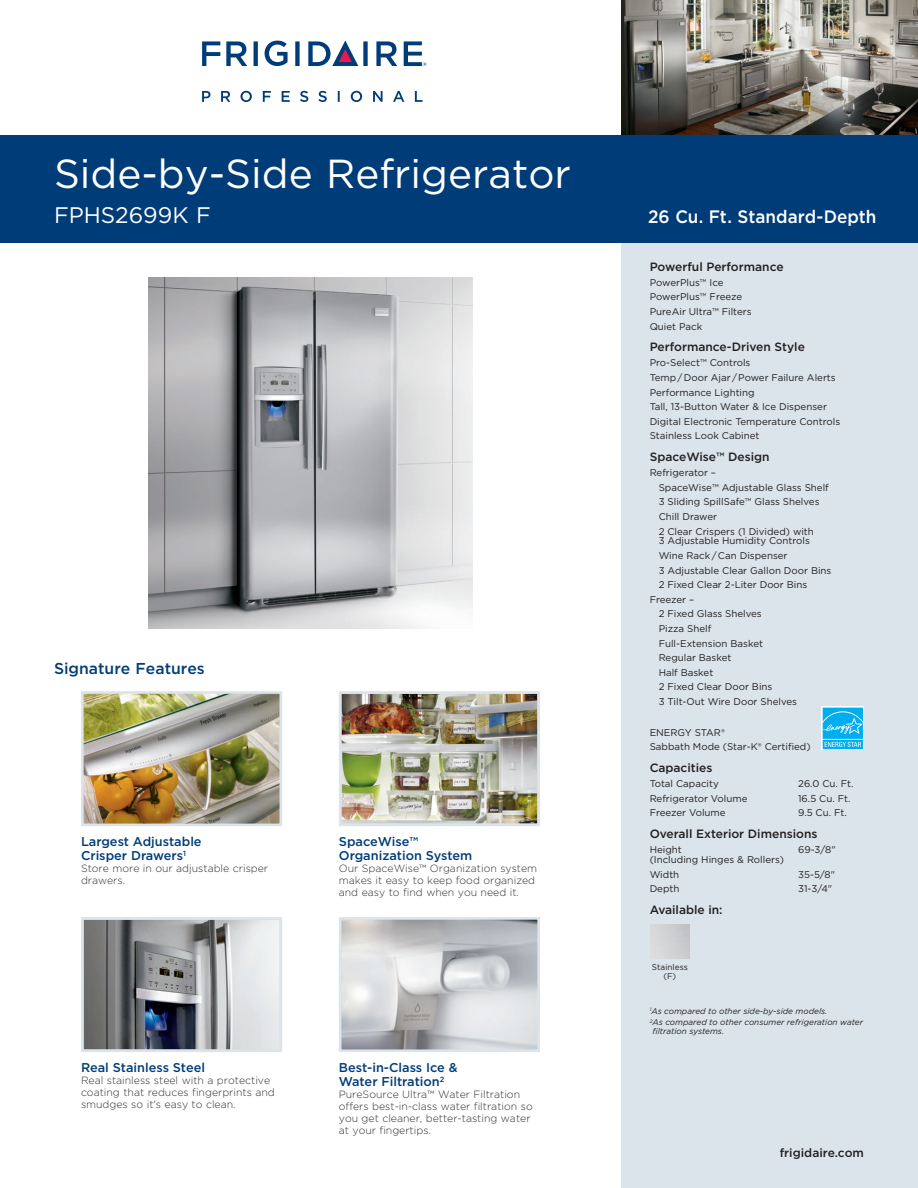
<style>
.page{position:relative;width:918px;height:1188px;background:#fff}
.page>*{position:absolute;margin:0;border:0;box-sizing:border-box;transform-origin:0 0}
.t1{font:40.5px "Gotham";color:#fff}
.t2{font:22.5px "Gotham";color:#fff}
.t3{font:500 18px "Gotham";color:#fff;scale:.95 1}
.t4{font:500 15.75px "Gotham";color:#003d78}
.t5{font:500 12.75px/14.2px "Gotham";color:#003d78}
.t6{font:500 12px "Gotham";color:#231f20}
.t7{font:300 10.5px/12px "Gotham";color:#312f30}
.t8{font:9.75px/14.5px "Gotham";color:#231f20}
.t9{font:italic 8.25px/11.6px "Gotham";color:#231f20}
.t10{font:8.25px/9px "Gotham";color:#231f20;text-align:center}
</style>
<div class="page">
<img style="left:148px;top:277px;width:324px;height:351px">
<div style="left:621px;top:0;width:297px;height:1188px;background:#dbe4ea"></div>
<img style="left:621px;top:0;width:297px;height:135px">
<div style="left:0;top:135px;width:918px;height:108px;background:#003d78"></div>
<svg style="left:202px;top:40px;width:225px;height:62px"></svg>
<svg style="left:822px;top:707px;width:42px;height:43px"></svg>
<svg style="left:823px;top:708px;width:40px;height:41px;background:#28baf1"></svg>
<img style="left:85px;top:695px;width:193px;height:127px">
<div style="left:81px;top:691px;width:201px;height:135px;border:3px solid #dbe4ea"></div>
<img style="left:343px;top:695px;width:193px;height:127px">
<div style="left:339px;top:691px;width:201px;height:135px;border:3px solid #dbe4ea"></div>
<img style="left:343px;top:921px;width:193px;height:127px">
<div style="left:339px;top:917px;width:201px;height:135px;border:3px solid #dbe4ea"></div>
<svg style="left:85px;top:921px;width:193px;height:127px;background:#95979a"></svg>
<div style="left:81px;top:917px;width:201px;height:135px;border:3px solid #dbe4ea"></div>
<h1 class="t1" style="left:54px;top:147px;width:518px">Side-by-Side Refrigerator</h1>
<h2 class="t2" style="left:54px;top:201px;width:158px">FPHS2699K F</h2>
<h3 class="t4" style="left:54px;top:658px;width:152px">Signature Features</h3>
<h3 class="t5" style="left:81px;top:834px;width:122px">Largest Adjustable<br>Crisper Drawers<sup>1</sup></h3>
<p class="t7" style="left:81px;top:862px;width:189px">Store more in our adjustable crisper drawers.</p>
<h3 class="t5" style="left:339px;top:834px;width:135px">SpaceWise™<br>Organization System</h3>
<p class="t7" style="left:339px;top:862px;width:200px">Our SpaceWise™ Organization system makes it easy to keep food organized and easy to find when you need it.</p>
<h3 class="t5" style="left:81px;top:1060px;width:126px">Real Stainless Steel</h3>
<p class="t7" style="left:81px;top:1074px;width:195px">Real stainless steel with a protective coating that reduces fingerprints and smudges so it's easy to clean.</p>
<h3 class="t5" style="left:339px;top:1060px;width:120px">Best-in-Class Ice &amp;<br>Water Filtration<sup>2</sup></h3>
<p class="t7" style="left:339px;top:1088px;width:195px">PureSource Ultra™ Water Filtration offers best-in-class water filtration so you get cleaner, better-tasting water at your fingertips.</p>
<h3 class="t3" style="left:648px;top:205px;width:242px">26 Cu. Ft. Standard-Depth</h3>
<p class="t6" style="left:650px;top:259px;width:135px">Powerful Performance</p>
<p class="t8" style="left:650px;top:275px;width:104px">PowerPlus™ Ice<br>PowerPlus™ Freeze<br>PureAir Ultra™ Filters<br>Quiet Pack</p>
<p class="t6" style="left:650px;top:339px;width:157px">Performance-Driven Style</p>
<p class="t8" style="left:650px;top:355px;width:192px">Pro-Select™ Controls<br>Temp / Door Ajar / Power Failure Alerts<br>Performance Lighting<br>Tall, 13-Button Water &amp; Ice Dispenser<br>Digital Electronic Temperature Controls<br>Stainless Look Cabinet</p>
<p class="t6" style="left:650px;top:449px;width:121px">SpaceWise™ Design</p>
<p class="t8" style="left:659px;top:465px;width:172px;text-indent:-9px">Refrigerator –<br>SpaceWise™ Adjustable Glass Shelf<br>3 Sliding SpillSafe™ Glass Shelves<br>Chill Drawer<br>2 Clear Crispers (1 Divided) with</p>
<p class="t8" style="left:659px;top:533px;width:153px">3 Adjustable Humidity Controls</p>
<p class="t8" style="left:659px;top:548px;width:130px">Wine Rack / Can Dispenser</p>
<p class="t8" style="left:659px;top:563px;width:174px">3 Adjustable Clear Gallon Door Bins</p>
<p class="t8" style="left:659px;top:577px;width:150px">2 Fixed Clear 2-Liter Door Bins</p>
<p class="t8" style="left:650px;top:592px;width:46px">Freezer –</p>
<p class="t8" style="left:659px;top:606px;width:105px">2 Fixed Glass Shelves</p>
<p class="t8" style="left:659px;top:621px;width:54px">Pizza Shelf</p>
<p class="t8" style="left:659px;top:636px;width:106px">Full-Extension Basket</p>
<p class="t8" style="left:659px;top:650px;width:74px">Regular Basket</p>
<p class="t8" style="left:659px;top:665px;width:56px">Half Basket</p>
<p class="t8" style="left:659px;top:679px;width:115px">2 Fixed Clear Door Bins</p>
<p class="t8" style="left:659px;top:694px;width:140px">3 Tilt-Out Wire Door Shelves</p>
<p class="t8" style="left:650px;top:725px;width:162px">ENERGY STAR®<br>Sabbath Mode (Star-K® Certified)</p>
<p class="t6" style="left:650px;top:760px;width:64px">Capacities</p>
<p class="t8" style="left:650px;top:776px;width:71px">Total Capacity</p>
<p class="t8" style="left:798px;top:776px;width:57px">26.0 Cu. Ft.</p>
<p class="t8" style="left:650px;top:791px;width:99px">Refrigerator Volume</p>
<p class="t8" style="left:798px;top:791px;width:54px">16.5 Cu. Ft.</p>
<p class="t8" style="left:650px;top:805px;width:77px">Freezer Volume</p>
<p class="t8" style="left:798px;top:805px;width:50px">9.5 Cu. Ft.</p>
<p class="t6" style="left:650px;top:826px;width:169px">Overall Exterior Dimensions</p>
<p class="t8" style="left:650px;top:842px;width:34px">Height</p>
<p class="t8" style="left:798px;top:842px;width:39px">69-3/8"</p>
<p class="t8" style="left:650px;top:852px;width:136px">(Including Hinges &amp; Rollers)<br>Width</p>
<p class="t8" style="left:798px;top:867px;width:38px">35-5/8"</p>
<p class="t8" style="left:650px;top:881px;width:31px">Depth</p>
<p class="t8" style="left:798px;top:881px;width:36px">31-3/4"</p>
<p class="t6" style="left:650px;top:902px;width:75px">Available in:</p>
<p class="t10" style="left:652px;top:962px;width:37px">Stainless (F)</p>
<p class="t9" style="left:650px;top:1005px;width:215px"><sup>1</sup>As compared to other side-by-side models.<br><sup>2</sup>As compared to other consumer refrigeration water</p>
<p class="t9" style="left:653px;top:1025px;width:73px">filtration systems.</p>
<p class="t6" style="left:780px;top:1145px;width:86px">frigidaire.com</p>
</div>
